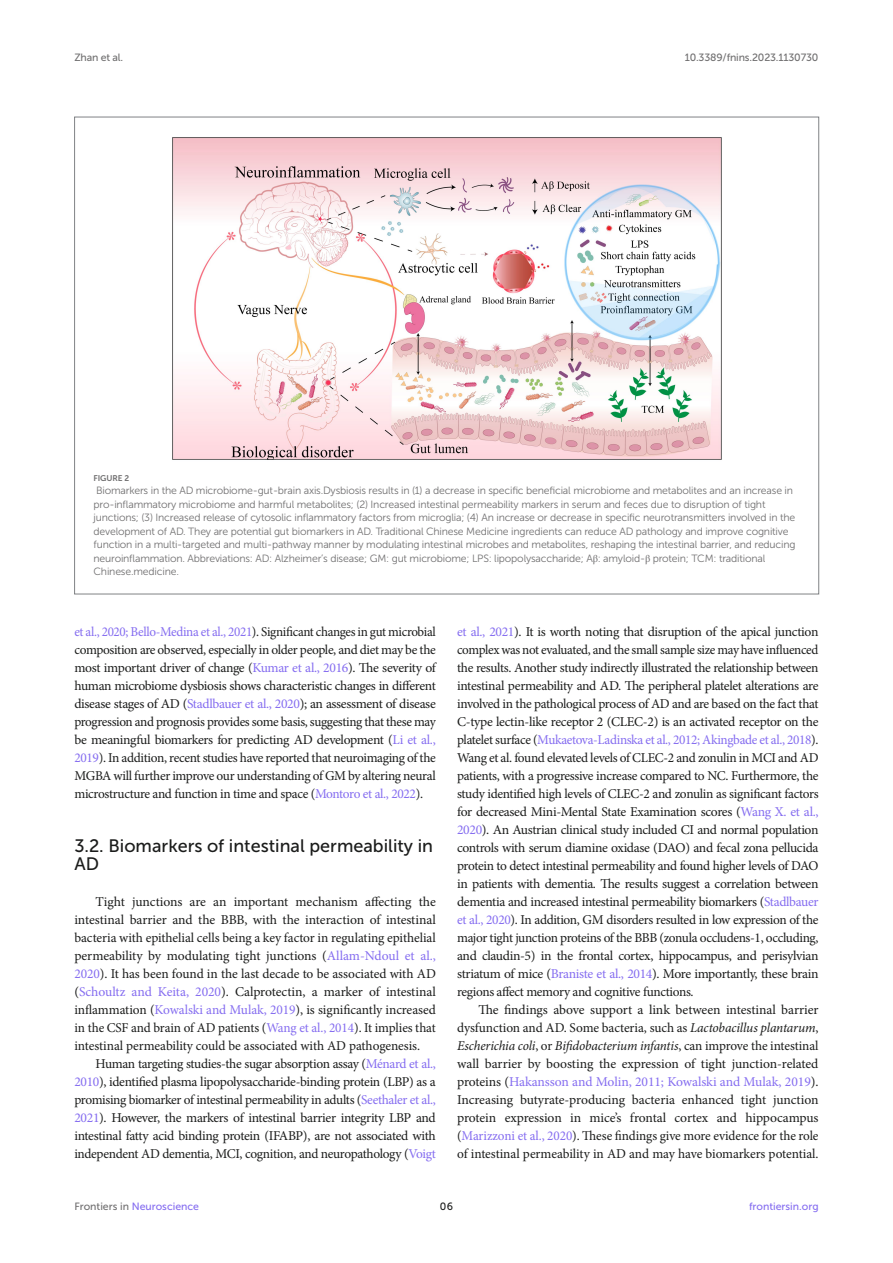
<style>
.page{position:relative;width:893px;height:1263px;background:#fff}
.page>*{position:absolute;margin:0;border:0;box-sizing:border-box;transform-origin:0 0}
.HEAD_2{font:18px/18px "Museo Sans 500";color:#1b1c1b}
.TEXT{font:13.5px/18px "Minion Pro";letter-spacing:-.025em;color:#1b1c1b;text-align:justify}
.TEXT_FLUSH{font:13.5px/18px "Minion Pro";letter-spacing:-.005em;color:#1b1c1b;text-align:justify}
.FIG_LEG{font:10.5px/13.5px "Museo Sans 300";letter-spacing:-.015em;color:#706f70}
.t1{font:10.5px "Museo Sans 500";color:#856df0}
.t2{font:10.5px "Museo Sans 500";letter-spacing:-.015em;color:#706f70}
.t3{font:10.5px "Museo Sans 500";color:#1b1c1b}
.FIG_HD{font:8.25px "Museo Sans 700";letter-spacing:-.01em;color:#706f70}
.s1{font-family:"STIX General"}
.s2{color:#856df0}
.s3{font-style:italic}
.s4{color:#706f70}
</style>
<div class="page">
<img style="left:172px;top:137px;width:550px;height:323px">
<p class="t2" style="left:74px;top:51px;width:50px">Zhan et al.</p>
<p class="t2" style="left:685px;top:51px;width:135px">10.3389/fnins.2023.1130730</p>
<p class="FIG_HD" style="left:94px;top:473px;width:37px">FIGURE 2</p>
<p class="FIG_LEG" style="left:94px;top:484px;width:704px">Biomarkers in the AD microbiome-gut-brain axis.Dysbiosis results in (1) a decrease in specific beneficial microbiome and metabolites and an increase in pro-inflammatory microbiome and harmful metabolites; (2) Increased intestinal permeability markers in serum and feces due to disruption of tight junctions; (3) Increased release of cytosolic inflammatory factors from microglia; (4) An increase or decrease in specific neurotransmitters involved in the development of AD. They are potential gut biomarkers in AD. Traditional Chinese Medicine ingredients can reduce AD pathology and improve cognitive function in a multi-targeted and multi-pathway manner by modulating intestinal microbes and metabolites, reshaping the intestinal barrier, and reducing neuroinflammation. Abbreviations: AD: Alzheimer’s disease; GM: gut microbiome; LPS: lipopolysaccharide; A<span class="s1">β</span>: amyloid-<span class="s1">β</span> protein; TCM: traditional Chinese.medicine.</p>
<p class="TEXT" style="left:74px;top:623px;width:363px"><span class="s2">et al., 2020; Bello-Medina et al., 2021</span>). Significant changes in gut microbial composition are observed, especially in older people, and diet may be the most important driver of change (<span class="s2">Kumar et al., 2016</span>). The severity of human microbiome dysbiosis shows characteristic changes in different disease stages of AD (<span class="s2">Stadlbauer et al., 2020</span>); an assessment of disease progression and prognosis provides some basis, suggesting that these may be meaningful biomarkers for predicting AD development (<span class="s2">Li et al., 2019</span>). In addition, recent studies have reported that neuroimaging of the MGBA will further improve our understanding of GM by altering neural microstructure and function in time and space (<span class="s2">Montoro et al., 2022</span>).</p>
<p class="HEAD_2" style="left:74px;top:837px;width:360px">3.2. Biomarkers of intestinal permeability in<br>AD</p>
<p class="TEXT_FLUSH" style="left:74px;top:893px;width:363px;text-indent:21px">Tight junctions are an important mechanism affecting the intestinal barrier and the BBB, with the interaction of intestinal bacteria with epithelial cells being a key factor in regulating epithelial permeability by modulating tight junctions (<span class="s2">Allam-Ndoul et al., 2020</span>). It has been found in the last decade to be associated with AD (<span class="s2">Schoultz and Keita, 2020</span>). Calprotectin, a marker of intestinal inflammation (<span class="s2">Kowalski and Mulak, 2019</span>), is significantly increased in the CSF and brain of AD patients (<span class="s2">Wang et al., 2014</span>). It implies that intestinal permeability could be associated with AD pathogenesis.</p>
<p class="TEXT" style="left:74px;top:1055px;width:363px;text-indent:21px">Human targeting studies-the sugar absorption assay (<span class="s2">Ménard et al., 2010</span>), identified plasma lipopolysaccharide-binding protein (LBP) as a promising biomarker of intestinal permeability in adults (<span class="s2">Seethaler et al., 2021</span>). However, the markers of intestinal barrier integrity LBP and intestinal fatty acid binding protein (IFABP), are not associated with independent AD dementia, MCI, cognition, and neuropathology (<span class="s2">Voigt</span></p>
<p class="TEXT" style="left:457px;top:623px;width:363px"><span class="s2">et al., 2021</span>). It is worth noting that disruption of the apical junction complex was not evaluated, and the small sample size may have influenced the results. Another study indirectly illustrated the relationship between intestinal permeability and AD. The peripheral platelet alterations are involved in the pathological process of AD and are based on the fact that C-type lectin-like receptor 2 (CLEC-2) is an activated receptor on the platelet surface (<span class="s2">Mukaetova-Ladinska et al., 2012; Akingbade et al., 2018</span>).<br>Wang et al. found elevated levels of CLEC-2 and zonulin in MCI and AD patients, with a progressive increase compared to NC. Furthermore, the study identified high levels of CLEC-2 and zonulin as significant factors for decreased Mini-Mental State Examination scores (<span class="s2">Wang X. et al., 2020</span>). An Austrian clinical study included CI and normal population controls with serum diamine oxidase (DAO) and fecal zona pellucida protein to detect intestinal permeability and found higher levels of DAO in patients with dementia. The results suggest a correlation between dementia and increased intestinal permeability biomarkers (<span class="s2">Stadlbauer et al., 2020</span>). In addition, GM disorders resulted in low expression of the major tight junction proteins of the BBB (zonula occludens-1, occluding, and claudin-5) in the frontal cortex, hippocampus, and perisylvian striatum of mice (<span class="s2">Braniste et al., 2014</span>). More importantly, these brain regions affect memory and cognitive functions.</p>
<p class="TEXT" style="left:457px;top:1001px;width:363px;text-indent:21px">The findings above support a link between intestinal barrier dysfunction and AD. Some bacteria, such as <span class="s3">Lactobacillus plantarum</span>, <span class="s3">Escherichia coli</span>, or <span class="s3">Bifidobacterium infantis</span>, can improve the intestinal wall barrier by boosting the expression of tight junction-related proteins (<span class="s2">Hakansson and Molin, 2011; Kowalski and Mulak, 2019</span>).<br>Increasing butyrate-producing bacteria enhanced tight junction protein expression in mice’s frontal cortex and hippocampus (<span class="s2">Marizzoni et al., 2020</span>). These findings give more evidence for the role of intestinal permeability in AD and may have biomarkers potential.</p>
<p class="t1" style="left:74px;top:1200px;width:126px"><span class="s4">Frontiers in</span> Neuroscience</p>
<p class="t3" style="left:440px;top:1200px;width:15px">06</p>
<p class="t1" style="left:749px;top:1200px;width:71px">frontiersin.org</p>
</div>
